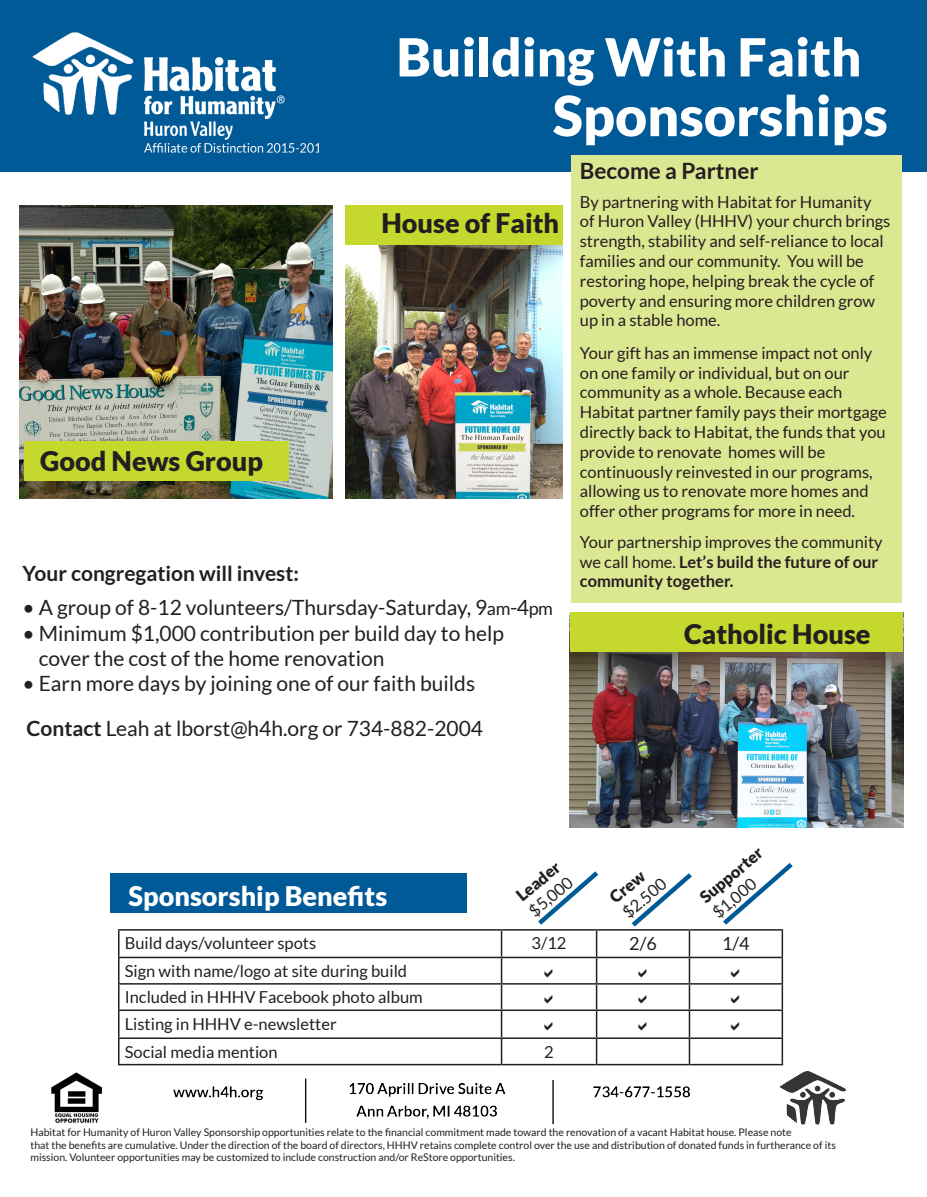
<style>
.page{position:relative;width:927px;height:1197px;background:#fff}
.page>*{position:absolute;margin:0;border:0;box-sizing:border-box;transform-origin:0 0}
.t1{font:900 55.5px "Lato";color:#fff}
.t2{font:900 52.5px "Lato";color:#fff}
.t3{font:900 27px "Lato";color:#231f20}
.t4{font:900 27px "Lato";color:#fff}
.t5{font:700 22.5px "Lato";color:#231f20}
.t6{font:21px "Lato";color:#231f20}
.t7{font:700 21px "Lato";color:#231f20}
.t8{font:18px "Lato";color:#231f20}
.t9{font:16.5px/19.8px "Lato";color:#231f20}
.t10{font:900 16.5px "Lato";color:#231f20}
.t11{font:700 16.5px "Lato";color:#231f20}
.t12{font:10.5px/12.6px "Lato";color:#231f20}
.s1{font-weight:700}
.s2{font-size:18px}
</style>
<div class="page">
<img style="left:20px;top:205px;width:312px;height:293px">
<img style="left:346px;top:245px;width:217px;height:253px">
<div style="left:0;top:0;width:927px;height:172px;background:#005a97"></div>
<img style="left:32px;top:32px;width:287px;height:121px">
<div style="left:571px;top:155px;width:331px;height:448px;background:#dce792"></div>
<div style="left:110px;top:873px;width:357px;height:40px;background:#005a97"></div>
<hr style="left:118px;top:929px;width:384px;height:2px;background:#231f20">
<hr style="left:118px;top:931px;width:2px;height:26px;background:#231f20">
<hr style="left:502px;top:929px;width:95px;height:2px;background:#231f20">
<hr style="left:597px;top:929px;width:92px;height:2px;background:#231f20">
<hr style="left:689px;top:929px;width:94px;height:2px;background:#231f20">
<hr style="left:118px;top:957px;width:384px;height:1px;background:#231f20">
<hr style="left:118px;top:958px;width:2px;height:25px;background:#231f20">
<hr style="left:502px;top:957px;width:95px;height:1px;background:#231f20">
<hr style="left:597px;top:957px;width:92px;height:1px;background:#231f20">
<hr style="left:689px;top:957px;width:94px;height:1px;background:#231f20">
<hr style="left:118px;top:983px;width:384px;height:2px;background:#231f20">
<hr style="left:118px;top:985px;width:2px;height:25px;background:#231f20">
<hr style="left:502px;top:983px;width:95px;height:2px;background:#231f20">
<hr style="left:597px;top:983px;width:92px;height:2px;background:#231f20">
<hr style="left:689px;top:983px;width:94px;height:2px;background:#231f20">
<hr style="left:118px;top:1010px;width:384px;height:1px;background:#231f20">
<hr style="left:118px;top:1011px;width:2px;height:26px;background:#231f20">
<hr style="left:502px;top:1010px;width:95px;height:1px;background:#231f20">
<hr style="left:597px;top:1010px;width:92px;height:1px;background:#231f20">
<hr style="left:689px;top:1010px;width:94px;height:1px;background:#231f20">
<hr style="left:118px;top:1037px;width:384px;height:2px;background:#231f20">
<hr style="left:118px;top:1039px;width:2px;height:25px;background:#231f20">
<hr style="left:502px;top:1037px;width:95px;height:2px;background:#231f20">
<svg style="left:501px;top:931px;width:1px;height:133px"></svg>
<hr style="left:597px;top:1037px;width:92px;height:2px;background:#231f20">
<hr style="left:689px;top:1037px;width:94px;height:2px;background:#231f20">
<hr style="left:118px;top:1064px;width:384px;height:1px;background:#231f20">
<hr style="left:502px;top:1064px;width:95px;height:1px;background:#231f20">
<hr style="left:597px;top:1064px;width:92px;height:1px;background:#231f20">
<hr style="left:689px;top:1064px;width:94px;height:1px;background:#231f20">
<img style="left:570px;top:652px;width:333px;height:175px">
<img style="left:173px;top:1071px;width:673px;height:54px">
<div style="left:24px;top:441px;width:265px;height:40px;background:#c4d82d"></div>
<img style="left:51px;top:1072px;width:51px;height:51px">
<div style="left:346px;top:205px;width:217px;height:40px;background:#c4d82d"></div>
<div style="left:570px;top:612px;width:333px;height:40px;background:#c4d82d"></div>
<svg style="left:533px;top:871px;width:70px;height:193px"></svg>
<svg style="left:627px;top:873px;width:70px;height:191px"></svg>
<svg style="left:718px;top:863px;width:75px;height:201px"></svg>
<p class="t2" style="left:396px;top:26px;width:466px">Building With Faith</p>
<p class="t1" style="left:553px;top:83px;width:336px">Sponsorships</p>
<p class="t5" style="left:580px;top:158px;width:180px">Become a Partner</p>
<p class="t9" style="left:580px;top:192px;width:293px">By partnering with Habitat for Humanity</p>
<p class="t9" style="left:580px;top:212px;width:312px">of Huron Valley (HHHV) your church brings strength, stability and self-reliance to local families and our community. You will be restoring hope, helping break the cycle of poverty and ensuring more children grow</p>
<p class="t9" style="left:580px;top:311px;width:142px">up in a stable home.</p>
<p class="t9" style="left:580px;top:343px;width:294px">Your gift has an immense impact not only on one family or individual, but on our</p>
<p class="t9" style="left:580px;top:383px;width:309px">community as a whole. Because each Habitat partner family pays their mortgage directly back to Habitat, the funds that you provide to renovate homes will be</p>
<p class="t9" style="left:580px;top:462px;width:294px">continuously reinvested in our programs, allowing us to renovate more homes and offer other programs for more in need.</p>
<p class="t9" style="left:580px;top:532px;width:304px">Your partnership improves the community we call home. <span class="s1">Let’s build the future of our</span></p>
<p class="t3" style="left:381px;top:208px;width:179px">House of Faith</p>
<p class="t3" style="left:40px;top:445px;width:224px">Good News Group</p>
<p class="t7" style="left:23px;top:562px;width:278px">Your congregation will invest:</p>
<p class="t11" style="left:580px;top:572px;width:155px">community together.</p>
<p class="t6" style="left:23px;top:596px;width:532px">• A group of 8-12 volunteers/Thursday-Saturday, 9<span class="s2">am</span>-4<span class="s2">pm</span></p>
<p class="t6" style="left:23px;top:621px;width:483px">• Minimum $1,000 contribution per build day to help</p>
<p class="t6" style="left:39px;top:647px;width:347px">cover the cost of the home renovation</p>
<p class="t6" style="left:23px;top:672px;width:454px">• Earn more days by joining one of our faith builds</p>
<p class="t6" style="left:27px;top:717px;width:458px"><span class="s1">Contact</span> Leah at lborst@h4h.org or 734-882-2004</p>
<p class="t3" style="left:684px;top:618px;width:188px">Catholic House</p>
<p class="t4" style="left:129px;top:881px;width:260px">Sponsorship Benefits</p>
<p class="t10" style="left:512px;top:890px;width:53px;rotate:-40deg">Leader</p>
<p class="t9" style="left:525px;top:905px;width:53px;rotate:-40deg">$5,000</p>
<p class="t10" style="left:606px;top:892px;width:42px;rotate:-40deg">Crew</p>
<p class="t9" style="left:618px;top:907px;width:53px;rotate:-40deg">$2.500</p>
<p class="t10" style="left:696px;top:892px;width:78px;rotate:-40deg">Supporter</p>
<p class="t9" style="left:708px;top:907px;width:53px;rotate:-40deg">$1,000</p>
<p class="t9" style="left:125px;top:933px;width:193px">Build days/volunteer spots</p>
<p class="t9" style="left:532px;top:933px;width:36px">3/12</p>
<p class="t8" style="left:629px;top:934px;width:29px">2/6</p>
<p class="t8" style="left:722px;top:934px;width:29px">1/4</p>
<p class="t9" style="left:125px;top:961px;width:284px">Sign with name/logo at site during build</p>
<p class="t9" style="left:125px;top:987px;width:299px">Included in HHHV Facebook photo album</p>
<p class="t9" style="left:125px;top:1014px;width:213px">Listing in HHHV e-newsletter</p>
<p class="t9" style="left:125px;top:1042px;width:154px">Social media mention</p>
<p class="t9" style="left:544px;top:1042px;width:11px">2</p>
<p class="t12" style="left:30px;top:1126px;width:763px">Habitat for Humanity of Huron Valley Sponsorship opportunities relate to the financial commitment made toward the renovation of a vacant Habitat house. Please note</p>
<p class="t12" style="left:30px;top:1139px;width:807px">that the benefits are cumulative. Under the direction of the board of directors, HHHV retains complete control over the use and distribution of donated funds in furtherance of its mission. Volunteer opportunities may be customized to include construction and/or ReStore opportunities.</p>
</div>
